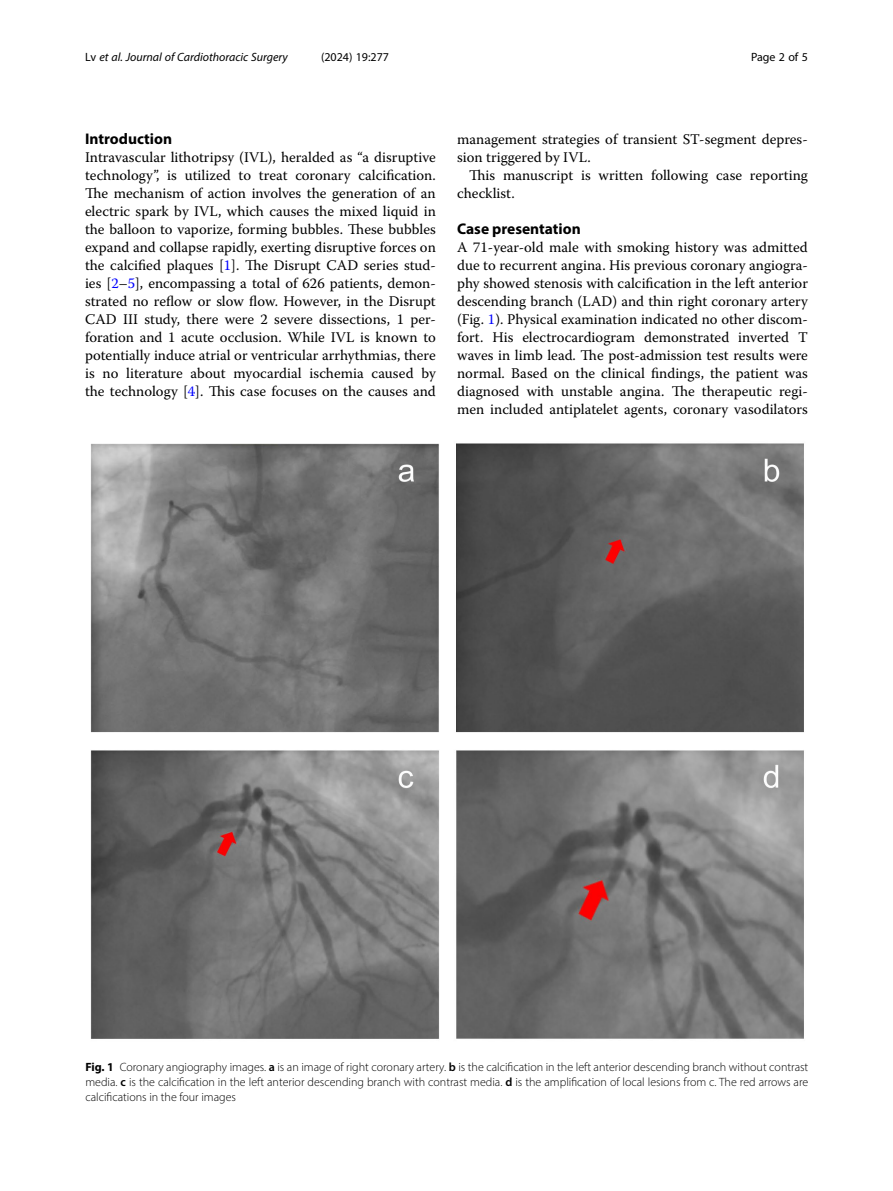
<style>
.page{position:relative;width:893px;height:1191px;background:#fff}
.page>*{position:absolute;margin:0;border:0;box-sizing:border-box;transform-origin:0 0}
.Head_1{font:700 15.45px "Myriad Pro";color:#000}
.Body_Text{font:14.7px/18px "Warnock Pro";color:#000;text-align:justify}
.Body_Text_Indent{font:14.7px/18px "Warnock Pro";color:#000}
.Figure_Caption{font:300 12px/15px "Myriad Pro";color:#000;text-align:justify}
.t1{font:italic 12px "Myriad Pro";color:#000}
.t2{font:12px "Myriad Pro";color:#000}
.s1{font-style:normal}
.s2{color:#00f}
.s3{font-weight:700}
.s4{font-weight:600}
</style>
<div class="page">
<img style="left:90px;top:443px;width:714px;height:596px">
<p class="t1" style="left:85px;top:50px;width:204px"><span class="s1">Lv</span> et al. Journal of Cardiothoracic Surgery</p>
<p class="t2" style="left:321px;top:50px;width:70px">(2024) 19:277</p>
<p class="t2" style="left:751px;top:50px;width:58px">Page 2 of 5</p>
<p class="Head_1" style="left:85px;top:129px;width:89px">Introduction</p>
<p class="Body_Text" style="left:85px;top:148px;width:352px">Intravascular lithotripsy (IVL), heralded as “a disruptive technology”, is utilized to treat coronary calcification.<br>The mechanism of action involves the generation of an electric spark by IVL, which causes the mixed liquid in the balloon to vaporize, forming bubbles. These bubbles expand and collapse rapidly, exerting disruptive forces on the calcified plaques [<span class="s2">1</span>]. The Disrupt CAD series stud&shy;ies [<span class="s2">2</span>–<span class="s2">5</span>], encompassing a total of 626 patients, demon&shy;strated no reflow or slow flow. However, in the Disrupt CAD III study, there were 2 severe dissections, 1 per&shy;foration and 1 acute occlusion. While IVL is known to potentially induce atrial or ventricular arrhythmias, there is no literature about myocardial ischemia caused by the technology [<span class="s2">4</span>]. This case focuses on the causes and</p>
<p class="Body_Text" style="left:457px;top:130px;width:352px">management strategies of transient ST-segment depres&shy;sion triggered by IVL.</p>
<p class="Body_Text_Indent" style="left:457px;top:166px;width:352px;text-indent:12px">This manuscript is written following case reporting checklist.</p>
<p class="Head_1" style="left:457px;top:219px;width:125px">Case presentation</p>
<p class="Body_Text" style="left:457px;top:238px;width:352px">A 71-year-old male with smoking history was admitted due to recurrent angina. His previous coronary angiogra&shy;phy showed stenosis with calcification in the left anterior descending branch (LAD) and thin right coronary artery (Fig. <span class="s2">1</span>). Physical examination indicated no other discom&shy;fort. His electrocardiogram demonstrated inverted T waves in limb lead. The post-admission test results were normal. Based on the clinical findings, the patient was diagnosed with unstable angina. The therapeutic regi&shy;men included antiplatelet agents, coronary vasodilators</p>
<p class="Figure_Caption" style="left:85px;top:1059px;width:724px"><span class="s3">Fig. 1</span> Coronary angiography images. <span class="s4">a</span> is an image of right coronary artery. <span class="s4">b</span> is the calcification in the left anterior descending branch without contrast media. <span class="s4">c</span> is the calcification in the left anterior descending branch with contrast media. <span class="s4">d</span> is the amplification of local lesions from c. The red arrows are calcifications in the four images</p>
</div>
